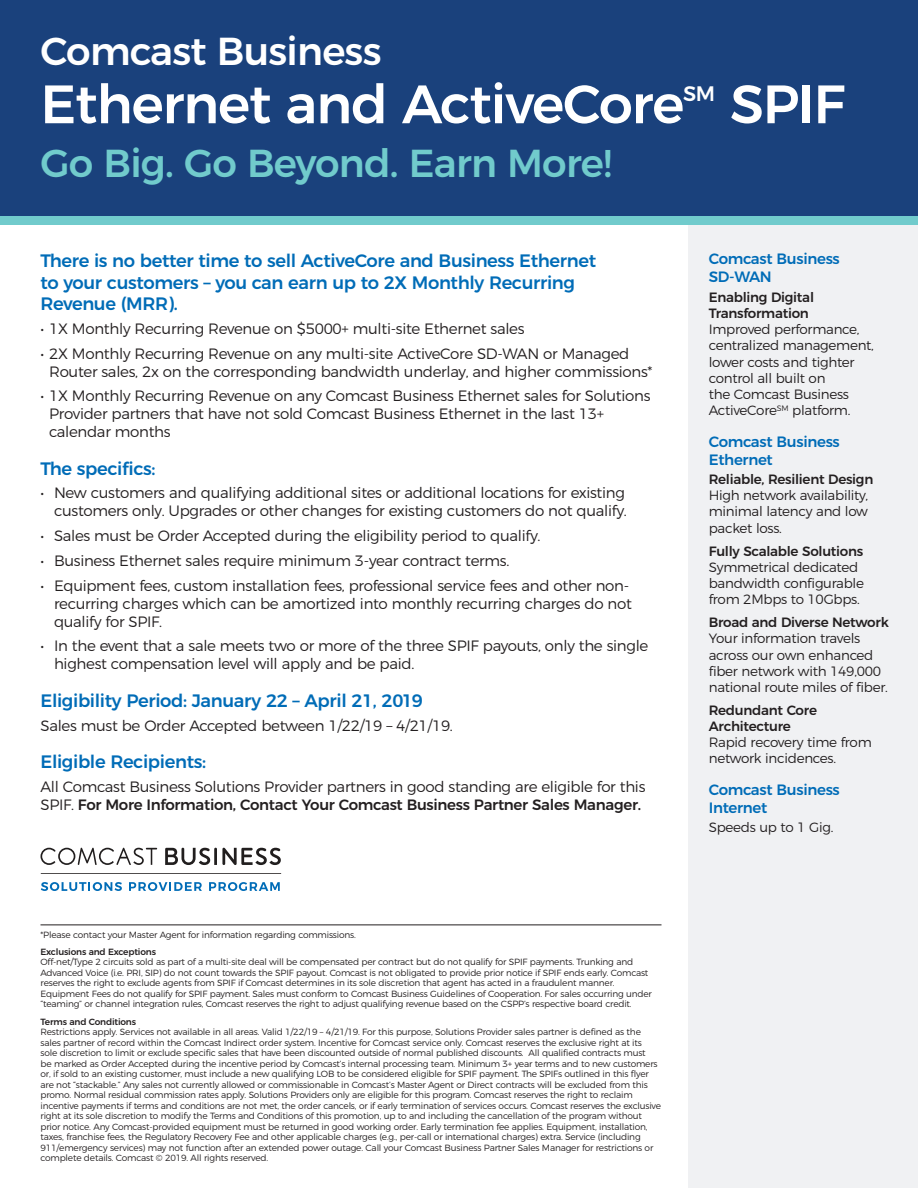
<style>
.page{position:relative;width:918px;height:1188px;background:#fff}
.page>*{position:absolute;margin:0;border:0;box-sizing:border-box;transform-origin:0 0}
.t1{font:500 54px "Montserrat";letter-spacing:-.02em;color:#fff}
.t2{font:500 39px "Montserrat";letter-spacing:-.02em;color:#71cbcc}
.t3{font:500 39px "Montserrat";letter-spacing:-.02em;color:#fff}
.t4{font:500 21px "Montserrat";color:#fff}
.t5{font:500 18px/21.6px "Montserrat";letter-spacing:-.02em;color:#006cb7}
.t6{font:300 15px/18px "Montserrat";letter-spacing:-.02em;color:#231f20}
.t7{font:500 15px/18px "Montserrat";letter-spacing:-.02em;color:#006cb7}
.t8{font:300 13.5px/16.2px "Montserrat";letter-spacing:-.02em;color:#231f20}
.t9{font:500 13.5px/16.2px "Montserrat";letter-spacing:-.02em;color:#231f20}
.t10{font:300 9px/10.5px "Montserrat";letter-spacing:-.02em;color:#231f20}
.t11{font:500 9px "Montserrat";letter-spacing:-.02em;color:#231f20}
.s1{font-weight:500}
</style>
<div class="page">
<div style="left:688px;top:194px;width:230px;height:994px;background:#f0f1f3"></div>
<div style="left:0;top:0;width:918px;height:223px;background:#1a417c"></div>
<div style="left:0;top:216px;width:918px;height:9px;background:#71cbcc"></div>
<svg style="left:41px;top:873px;width:240px;height:1px"></svg>
<svg style="left:40px;top:848px;width:117px;height:17px"></svg>
<svg style="left:165px;top:848px;width:116px;height:17px"></svg>
<svg style="left:41px;top:882px;width:81px;height:9px"></svg>
<svg style="left:129px;top:882px;width:73px;height:9px"></svg>
<svg style="left:209px;top:882px;width:71px;height:9px"></svg>
<hr style="left:40px;top:925px;width:622px;height:1px;background:#231f20">
<p class="t3" style="left:40px;top:20px;width:342px">Comcast Business</p>
<p class="t1" style="left:40px;top:61px;width:645px">Ethernet and ActiveCore</p>
<p class="t4" style="left:683px;top:76px;width:34px">SM</p>
<p class="t1" style="left:730px;top:61px;width:117px">SPIF</p>
<p class="t2" style="left:40px;top:131px;width:573px">Go Big. Go Beyond. Earn More!</p>
<p class="t5" style="left:40px;top:249px;width:557px">There is no better time to sell ActiveCore and Business Ethernet to your customers – you can earn up to 2X Monthly Recurring<br>Revenue (MRR).</p>
<p class="t6" style="left:40px;top:318px;width:486px">• 1X Monthly Recurring Revenue on $5000+ multi-site Ethernet sales</p>
<p class="t6" style="left:49px;top:343px;width:605px;text-indent:-9px">• 2X Monthly Recurring Revenue on any multi-site ActiveCore SD-WAN or Managed<br>Router sales, 2x on the corresponding bandwidth underlay, and higher commissions*</p>
<p class="t6" style="left:49px;top:386px;width:603px;text-indent:-9px">• 1X Monthly Recurring Revenue on any Comcast Business Ethernet sales for Solutions<br>Provider partners that have not sold Comcast Business Ethernet in the last 13+ calendar months</p>
<p class="t5" style="left:40px;top:456px;width:117px">The specifics:</p>
<p class="t6" style="left:40px;top:483px;width:588px;text-align:right">• New customers and qualifying additional sites or additional locations for existing customers only. Upgrades or other changes for existing customers do not qualify.</p>
<p class="t6" style="left:40px;top:526px;width:501px">• Sales must be Order Accepted during the eligibility period to qualify.</p>
<p class="t6" style="left:40px;top:550px;width:470px">• Business Ethernet sales require minimum 3-year contract terms.</p>
<p class="t6" style="left:54px;top:575px;width:579px;text-indent:-14px">• Equipment fees, custom installation fees, professional service fees and other non&shy;recurring charges which can be amortized into monthly recurring charges do not qualify for SPIF.</p>
<p class="t6" style="left:54px;top:636px;width:596px;text-indent:-14px">• In the event that a sale meets two or more of the three SPIF payouts, only the single highest compensation level will apply and be paid.</p>
<p class="t5" style="left:40px;top:689px;width:384px">Eligibility Period: January 22 – April 21, 2019</p>
<p class="t6" style="left:40px;top:715px;width:414px">Sales must be Order Accepted between 1/22/19 – 4/21/19.</p>
<p class="t5" style="left:40px;top:750px;width:167px">Eligible Recipients:</p>
<p class="t6" style="left:40px;top:776px;width:606px">All Comcast Business Solutions Provider partners in good standing are eligible for this<br>SPIF. <span class="s1">For More Information, Contact Your Comcast Business Partner Sales Manager.</span></p>
<p class="t10" style="left:40px;top:928px;width:317px">*Please contact your Master Agent for information regarding commissions.</p>
<p class="t11" style="left:40px;top:944px;width:117px">Exclusions and Exceptions</p>
<p class="t10" style="left:40px;top:956px;width:613px">Off-net/Type 2 circuits sold as part of a multi-site deal will be compensated per contract but do not qualify for SPIF payments. Trunking and Advanced Voice (i.e. PRI, SIP) do not count towards the SPIF payout. Comcast is not obligated to provide prior notice if SPIF ends early. Comcast reserves the right to exclude agents from SPIF if Comcast determines in its sole discretion that agent has acted in a fraudulent manner.<br>Equipment Fees do not qualify for SPIF payment. Sales must conform to Comcast Business Guidelines of Cooperation. For sales occurring under “teaming” or channel integration rules, Comcast reserves the right to adjust qualifying revenue based on the CSPP’s respective board credit.</p>
<p class="t11" style="left:40px;top:1014px;width:97px">Terms and Conditions</p>
<p class="t10" style="left:40px;top:1026px;width:622px">Restrictions apply. Services not available in all areas. Valid 1/22/19 – 4/21/19. For this purpose, Solutions Provider sales partner is defined as the sales partner of record within the Comcast Indirect order system. Incentive for Comcast service only. Comcast reserves the exclusive right at its<br>sole discretion to limit or exclude specific sales that have been discounted outside of normal published discounts. All qualified contracts must<br>be marked as Order Accepted during the incentive period by Comcast’s internal processing team. Minimum 3+ year terms and to new customers or, if sold to an existing customer, must include a new qualifying LOB to be considered eligible for SPIF payment. The SPIFs outlined in this flyer are not “stackable.” Any sales not currently allowed or commissionable in Comcast’s Master Agent or Direct contracts will be excluded from this promo. Normal residual commission rates apply. Solutions Providers only are eligible for this program. Comcast reserves the right to reclaim incentive payments if terms and conditions are not met, the order cancels, or if early termination of services occurs. Comcast reserves the exclusive right at its sole discretion to modify the Terms and Conditions of this promotion, up to and including the cancellation of the program without prior notice. Any Comcast-provided equipment must be returned in good working order. Early termination fee applies. Equipment, installation, taxes, franchise fees, the Regulatory Recovery Fee and other applicable charges (e.g., per-call or international charges) extra. Service (including 911/emergency services) may not function after an extended power outage. Call your Comcast Business Partner Sales Manager for restrictions or complete details. Comcast © 2019. All rights reserved.</p>
<p class="t7" style="left:709px;top:249px;width:133px">Comcast Business<br>SD-WAN</p>
<p class="t9" style="left:709px;top:288px;width:107px">Enabling Digital<br>Transformation</p>
<p class="t8" style="left:709px;top:320px;width:167px">Improved performance, centralized management, lower costs and tighter control all built on<br>the Comcast Business<br>ActiveCore<sup>SM</sup> platform.</p>
<p class="t7" style="left:709px;top:431px;width:133px">Comcast Business<br>Ethernet</p>
<p class="t9" style="left:709px;top:470px;width:166px">Reliable, Resilient Design</p>
<p class="t8" style="left:709px;top:486px;width:161px;text-align:justify">High network availability, minimal latency and low packet loss.</p>
<p class="t9" style="left:709px;top:542px;width:156px">Fully Scalable Solutions</p>
<p class="t8" style="left:709px;top:558px;width:157px">Symmetrical dedicated bandwidth configurable from 2Mbps to 10Gbps.</p>
<p class="t9" style="left:709px;top:613px;width:182px">Broad and Diverse Network</p>
<p class="t8" style="left:709px;top:629px;width:181px">Your information travels across our own enhanced fiber network with 149,000 national route miles of fiber.</p>
<p class="t9" style="left:709px;top:701px;width:110px">Redundant Core<br>Architecture</p>
<p class="t8" style="left:709px;top:733px;width:165px">Rapid recovery time from network incidences.</p>
<p class="t7" style="left:709px;top:779px;width:133px">Comcast Business<br>Internet</p>
<p class="t8" style="left:709px;top:818px;width:126px">Speeds up to 1 Gig.</p>
</div>
